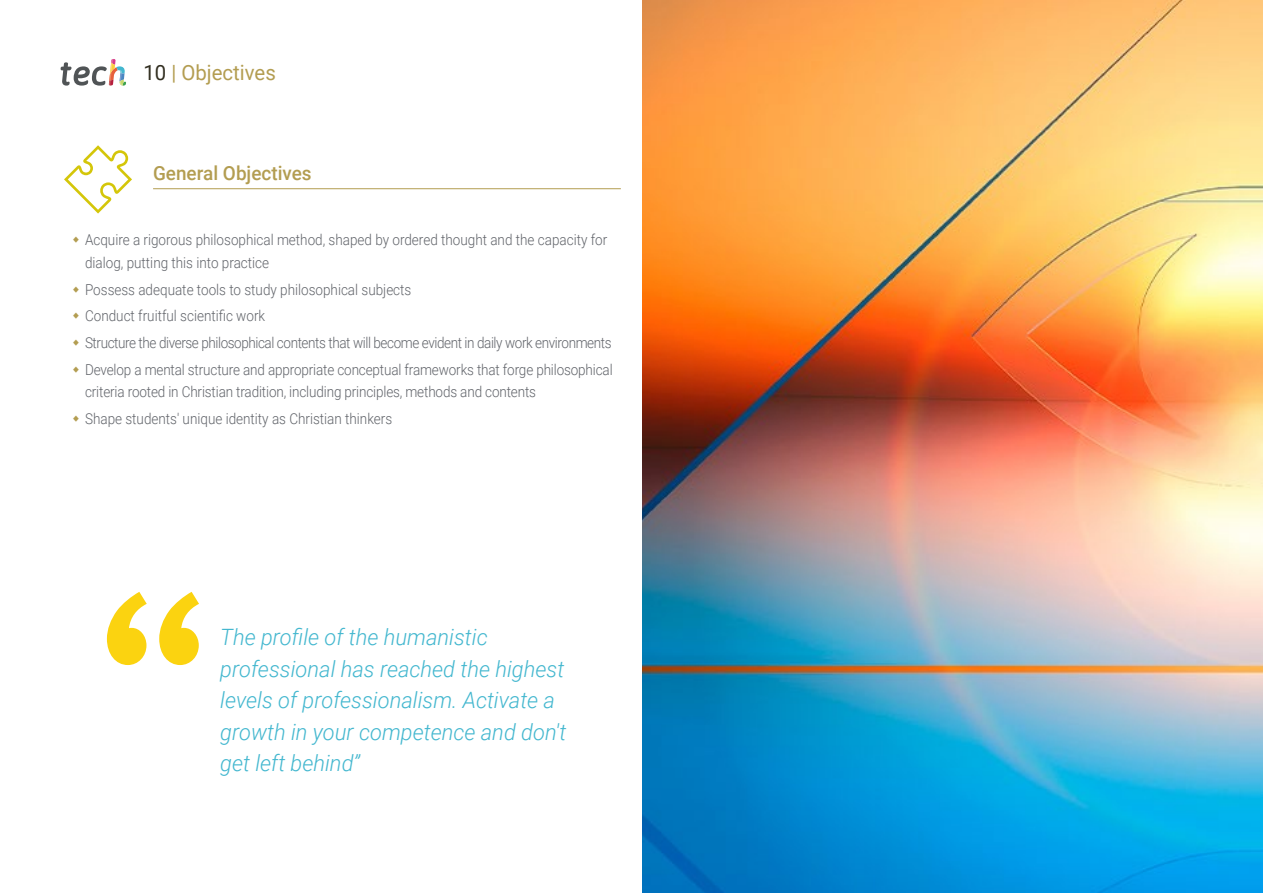
<style>
.page{position:relative;width:1263px;height:893px;background:#fff}
.page>*{position:absolute;margin:0;border:0;box-sizing:border-box;transform-origin:0 0}
.t1{font:italic 300 22.5px/31.5px "Roboto";color:#43b7cf}
.t2{font:21px "Roboto";color:#b39d51}
.t3{font:500 19.5px "Roboto";color:#b39d51}
.t4{font:300 15px/26.7px "Roboto";letter-spacing:-.01em;color:#61646a;scale:.9 1}
.s1{color:#312e20}
</style>
<div class="page">
<svg style="left:107px;top:592px;width:92px;height:73px"></svg>
<img style="left:642px;top:0;width:621px;height:893px">
<hr style="left:153px;top:188px;width:468px;height:1px;background:#b39d51">
<svg style="left:64px;top:145px;width:68px;height:69px"></svg>
<svg style="left:61px;top:59px;width:65px;height:27px"></svg>
<h2 class="t2" style="left:144px;top:57px;width:134px"><span class="s1">10</span> | Objectives</h2>
<h3 class="t3" style="left:153px;top:160px;width:160px">General Objectives</h3>
<p class="t4" style="left:85px;top:228px;width:582px;line-height:22.5px">Acquire a rigorous philosophical method, shaped by ordered thought and the capacity for dialog, putting this into practice</p>
<p class="t4" style="left:85px;top:275px;width:588px">Possess adequate tools to study philosophical subjects<br>Conduct fruitful scientific work<br>Structure the diverse philosophical contents that will become evident in daily work environments Develop a mental structure and appropriate conceptual frameworks that forge philosophical</p>
<p class="t4" style="left:85px;top:378px;width:503px">criteria rooted in Christian tradition, including principles, methods and contents<br>Shape students' unique identity as Christian thinkers</p>
<h1 class="t1" style="left:220px;top:621px;width:347px">The profile of the humanistic professional has reached the highest levels of professionalism. Activate a growth in your competence and don't get left behind”</h1>
</div>
